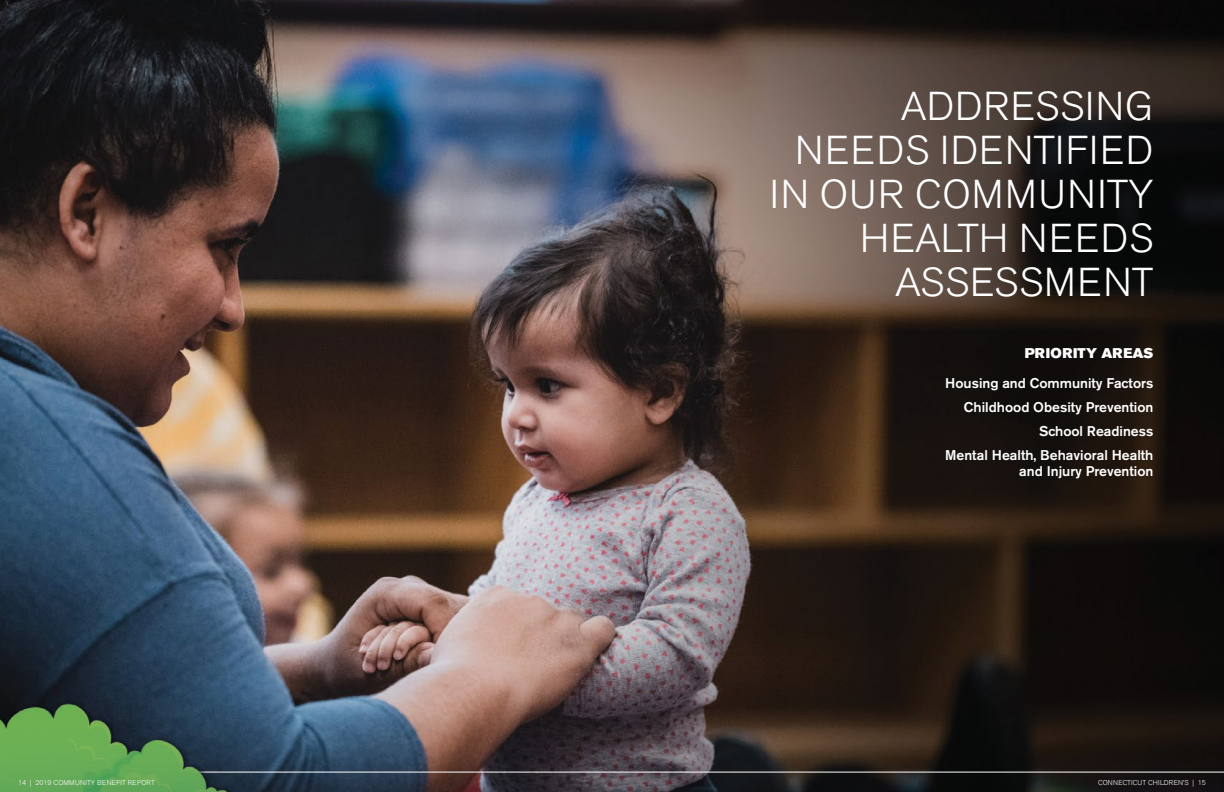
<style>
.page{position:relative;width:1224px;height:792px;background:#fff}
.page>*{position:absolute;margin:0;border:0;box-sizing:border-box;transform-origin:0 0}
.t1{font:300 40px/44px "Akzidenz Grotesk BE";letter-spacing:.02em;color:#fff;text-align:right}
.t2{font:500 14px/24px "Akzidenz Grotesk BE";color:#fff;text-align:right}
.t3{font:14px "Akzidenz Grotesk BE Super";letter-spacing:.02em;color:#fff}
.t4{font:300 7px "Akzidenz Grotesk BE";letter-spacing:.02em;color:#fff}
</style>
<div class="page">
<img style="left:0;top:0;width:1224px;height:792px">
<hr style="left:0;top:772px;width:1224px;height:1px;background:#fff">
<img style="left:0;top:696px;width:250px;height:96px">
<p class="t4" style="left:18px;top:778px;width:138px">14 | 2019 COMMUNITY BENEFIT REPORT</p>
<h1 class="t1" style="left:770px;top:85px;width:385px">ADDRESSING<br>NEEDS IDENTIFIED<br>IN OUR COMMUNITY<br>HEALTH NEEDS<br>ASSESSMENT</h1>
<p class="t3" style="left:1025px;top:345px;width:130px">PRIORITY AREAS</p>
<p class="t2" style="left:945px;top:371px;width:210px">Housing and Community Factors<br>Childhood Obesity Prevention<br>School Readiness<br>Mental Health, Behavioral Health</p>
<p class="t2" style="left:1019px;top:459px;width:136px">and Injury Prevention</p>
<p class="t4" style="left:1098px;top:778px;width:109px">CONNECTICUT CHILDREN’S | 15</p>
</div>
